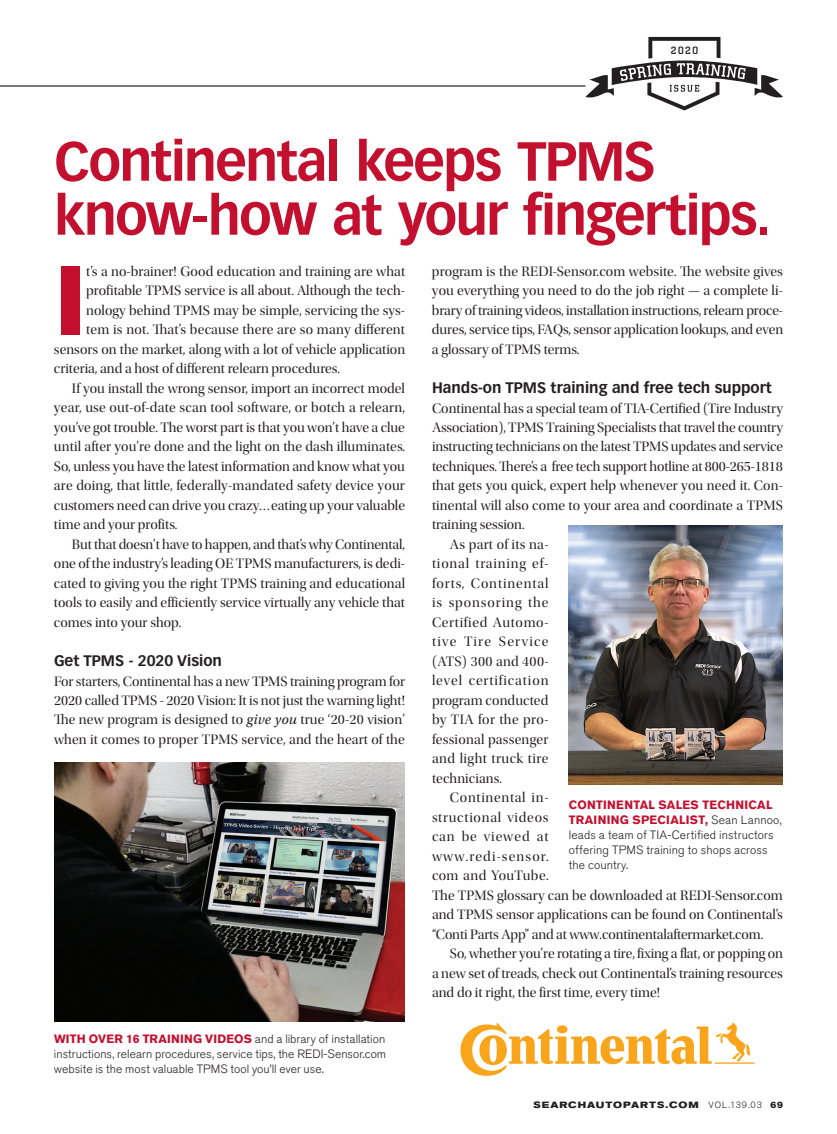
<style>
.page{position:relative;width:837px;height:1134px;background:#fff}
.page>*{position:absolute;margin:0;border:0;box-sizing:border-box;transform-origin:0 0}
.Text_No_Indent{font:900 96.45px "Vectora LT Std";color:#c3102f}
.Head{font:700 54px/54px "Vectora LT Std";letter-spacing:-.035em;color:#c3102f}
.Subhead{font:700 15px "Vectora LT Std";color:#231f20}
.Text_Indent{font:14.25px/19.5px "Utopia Std Disp";color:#231f20;text-align:justify}
.Text_No_Indent-2{font:14.25px/19.5px "Utopia Std Disp";color:#231f20;text-align:justify}
.t1{font:300 12px/15px "Akzidenz Grotesk BE";letter-spacing:.01em;color:#231f20;text-align:justify}
.t2{font:500 10.5px "City";color:#231f20}
.t3{font:700 expanded 9px "Akzidenz Grotesk BE";letter-spacing:.105em;color:#231f20}
.s1{font-family:"Utopia Std";font-style:italic}
.s2{font-weight:700;color:#c3102f}
.s3{font-weight:300;font-stretch:normal}
.s4{font-family:"Akzidenz Grotesk BE Super";font-weight:400;font-stretch:normal}
</style>
<div class="page">
<hr style="left:0;top:85px;width:585px;height:2px;background:#231f20">
<svg style="left:585px;top:37px;width:198px;height:73px"></svg>
<svg style="left:460px;top:1022px;width:295px;height:54px"></svg>
<img style="left:54px;top:762px;width:351px;height:260px">
<img style="left:569px;top:525px;width:214px;height:260px">
<p class="t2" style="left:671px;top:44px;width:29px">2020</p>
<p class="Head" style="left:54px;top:134px;width:719px">Continental keeps TPMS know-how at your fingertips.</p>
<p class="Text_No_Indent" style="left:54px;top:240px;width:34px">I</p>
<p class="Text_No_Indent-2" style="left:86px;top:262px;width:320px">t’s a no-brainer! Good education and training are what</p>
<p class="Text_No_Indent-2" style="left:86px;top:281px;width:320px">profitable TPMS service is all about. Although the tech-</p>
<p class="Text_No_Indent-2" style="left:86px;top:301px;width:320px">nology behind TPMS may be simple, servicing the sys-</p>
<p class="Text_No_Indent-2" style="left:86px;top:320px;width:320px">tem is not. That’s because there are so many different</p>
<p class="Text_No_Indent-2" style="left:54px;top:340px;width:353px">sensors on the market, along with a lot of vehicle application</p>
<p class="Text_No_Indent-2" style="left:54px;top:359px;width:287px">criteria, and a host of different relearn procedures.</p>
<p class="Text_Indent" style="left:54px;top:379px;width:353px;text-indent:18px">If you install the wrong sensor, import an incorrect model year, use out-of-date scan tool software, or botch a relearn, you’ve got trouble. The worst part is that you won’t have a clue until after you’re done and the light on the dash illuminates.<br>So, unless you have the latest information and know what you are doing, that little, federally-mandated safety device your customers need can drive you crazy…eating up your valuable time and your profits.</p>
<p class="Text_Indent" style="left:54px;top:535px;width:353px;text-indent:18px">But that doesn’t have to happen, and that’s why Continental, one of the industry’s leading OE TPMS manufacturers, is dedi&shy;cated to giving you the right TPMS training and educational tools to easily and efficiently service virtually any vehicle that comes into your shop.</p>
<p class="Subhead" style="left:54px;top:652px;width:170px">Get TPMS - 2020 Vision</p>
<p class="Text_No_Indent-2" style="left:54px;top:671px;width:353px">For starters, Continental has a new TPMS training program for 2020 called TPMS - 2020 Vision: It is not just the warning light!<br>The new program is designed to <span class="s1">give you</span> true ‘20-20 vision’ when it comes to proper TPMS service, and the heart of the</p>
<p class="t1" style="left:54px;top:1032px;width:334px"><span class="s2">WITH OVER 16 TRAINING VIDEOS</span> and a library of installation instructions, relearn procedures, service tips, the REDI-Sensor.com website is the most valuable TPMS tool you’ll ever use.</p>
<p class="Text_No_Indent-2" style="left:432px;top:262px;width:353px">program is the REDI-Sensor.com website. The website gives you everything you need to do the job right — a complete li&shy;brary of training videos, installation instructions, relearn proce&shy;dures, service tips, FAQs, sensor application lookups, and even a glossary of TPMS terms.</p>
<p class="Subhead" style="left:432px;top:379px;width:342px">Hands-on TPMS training and free tech support</p>
<p class="Text_No_Indent-2" style="left:432px;top:398px;width:353px">Continental has a special team of TIA-Certified (Tire Industry Association), TPMS Training Specialists that travel the country instructing technicians on the latest TPMS updates and service techniques. There’s a free tech support hotline at 800-265-1818 that gets you quick, expert help whenever you need it. Con&shy;tinental will also come to your area and coordinate a TPMS training session.</p>
<p class="Text_Indent" style="left:432px;top:535px;width:118px;text-indent:18px">As part of its na&shy;tional training ef&shy;forts, Continental is sponsoring the Certified Automo&shy;tive Tire Service (ATS) 300 and 400- level certification program conducted by TIA for the pro&shy;fessional passenger and light truck tire technicians.</p>
<p class="Text_Indent" style="left:432px;top:788px;width:352px;text-align:left;text-indent:18px">Continental in-<br>structional videos<br>can be viewed at<br>www.redi-sensor.<br>com and YouTube.<br>The TPMS glossary can be downloaded at REDI-Sensor.com and TPMS sensor applications can be found on Continental’s “Conti Parts App” and at www.continentalaftermarket.com.</p>
<p class="Text_Indent" style="left:432px;top:944px;width:353px;text-indent:18px">So, whether you’re rotating a tire, fixing a flat, or popping on a new set of treads, check out Continental’s training resources and do it right, the first time, every time!</p>
<p class="t1" style="left:569px;top:798px;width:215px;text-align:left"><span class="s2">CONTINENTAL SALES TECHNICAL<br>TRAINING SPECIALIST,</span> Sean Lannoo, leads a team of TIA-Certified instructors offering TPMS training to shops across the country.</p>
<p class="t3" style="left:533px;top:1099px;width:251px">SEARCHAUTOPARTS.COM <span class="s3">VOL.139.03</span> <span class="s4">69</span></p>
</div>
